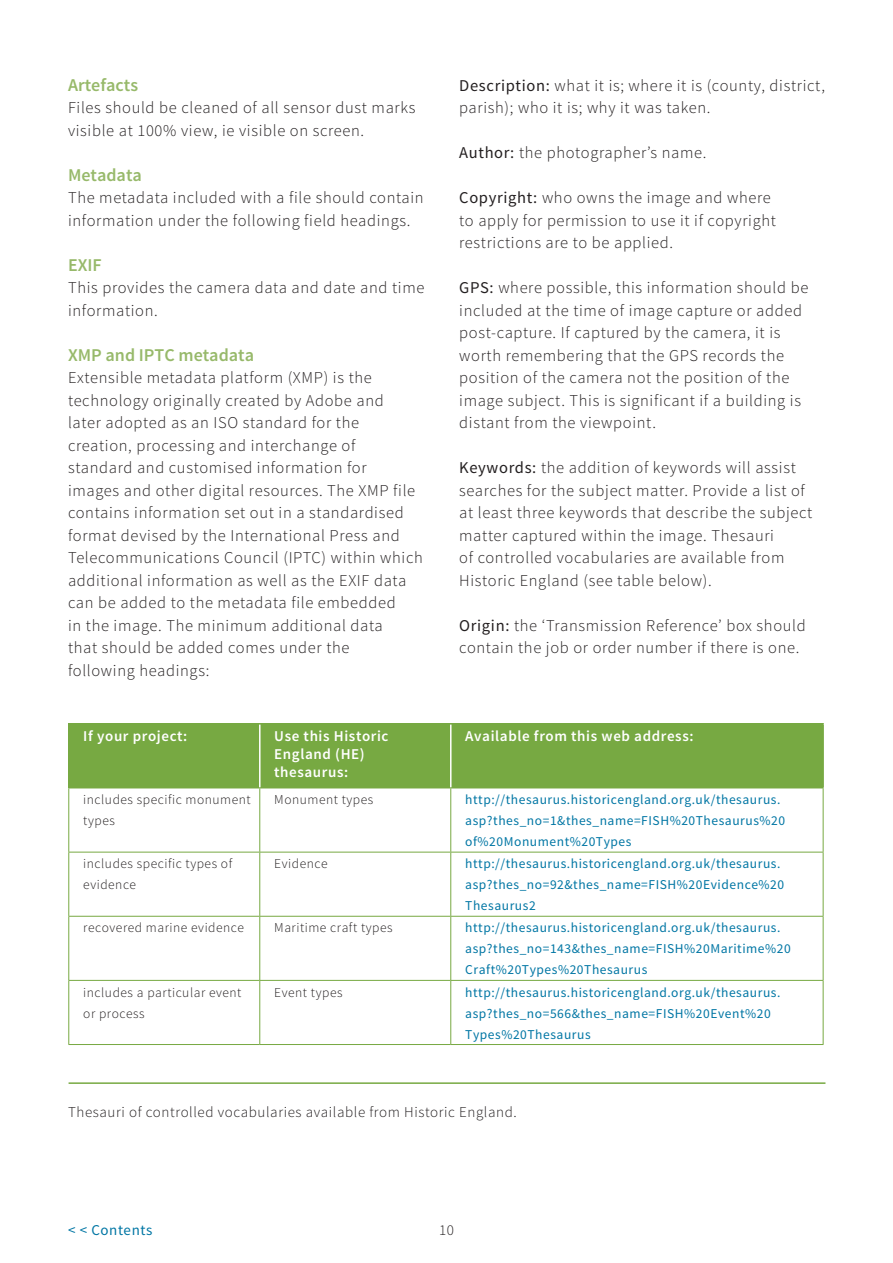
<style>
.page{position:relative;width:893px;height:1263px;background:#fff}
.page>*{position:absolute;margin:0;border:0;box-sizing:border-box;transform-origin:0 0}
.t1{font:600 18px "Source Sans Pro";color:#97b96a}
.t2{font:300 16.5px/22.5px "Source Sans Pro";letter-spacing:.04em;color:#231f20}
.t3{font:600 15px/18px "Source Sans Pro";letter-spacing:.04em;color:#fff}
.t4{font:300 15px "Source Sans Pro";letter-spacing:.04em;color:#231f20}
.t5{font:15px "Source Sans Pro";letter-spacing:.04em;color:#0076a4}
.t6{font:13.5px/21px "Source Sans Pro";letter-spacing:.04em;color:#0076a4}
.t7{font:300 13.5px/21px "Source Sans Pro";letter-spacing:.04em;color:#231f20}
.s1{font-weight:400}
</style>
<div class="page">
<div style="left:69px;top:724px;width:191px;height:64px;background:#77a942"></div>
<div style="left:260px;top:724px;width:191px;height:64px;background:#77a942"></div>
<div style="left:451px;top:724px;width:372px;height:64px;background:#77a942"></div>
<hr style="left:68px;top:723px;width:192px;height:2px;background:#77a942">
<hr style="left:68px;top:725px;width:2px;height:63px;background:#77a942">
<hr style="left:260px;top:723px;width:191px;height:2px;background:#77a942">
<hr style="left:451px;top:723px;width:373px;height:2px;background:#77a942">
<hr style="left:822px;top:725px;width:2px;height:63px;background:#77a942">
<hr style="left:259px;top:725px;width:2px;height:63px;background:#fff">
<hr style="left:450px;top:725px;width:2px;height:63px;background:#fff">
<hr style="left:68px;top:788px;width:192px;height:1px;background:#77a942">
<hr style="left:68px;top:788px;width:1px;height:64px;background:#77a942">
<hr style="left:260px;top:788px;width:191px;height:1px;background:#77a942">
<hr style="left:259px;top:788px;width:1px;height:64px;background:#77a942">
<hr style="left:451px;top:788px;width:372px;height:1px;background:#77a942">
<hr style="left:450px;top:788px;width:1px;height:64px;background:#77a942">
<hr style="left:823px;top:788px;width:1px;height:64px;background:#77a942">
<hr style="left:68px;top:852px;width:192px;height:1px;background:#77a942">
<hr style="left:68px;top:852px;width:1px;height:64px;background:#77a942">
<hr style="left:260px;top:852px;width:191px;height:1px;background:#77a942">
<hr style="left:259px;top:852px;width:1px;height:64px;background:#77a942">
<hr style="left:451px;top:852px;width:372px;height:1px;background:#77a942">
<hr style="left:450px;top:852px;width:1px;height:64px;background:#77a942">
<hr style="left:823px;top:852px;width:1px;height:64px;background:#77a942">
<hr style="left:68px;top:916px;width:192px;height:1px;background:#77a942">
<hr style="left:68px;top:917px;width:1px;height:63px;background:#77a942">
<hr style="left:260px;top:916px;width:191px;height:1px;background:#77a942">
<hr style="left:259px;top:917px;width:1px;height:63px;background:#77a942">
<hr style="left:451px;top:916px;width:372px;height:1px;background:#77a942">
<hr style="left:450px;top:917px;width:1px;height:63px;background:#77a942">
<hr style="left:823px;top:917px;width:1px;height:63px;background:#77a942">
<hr style="left:68px;top:980px;width:192px;height:1px;background:#77a942">
<hr style="left:68px;top:981px;width:1px;height:63px;background:#77a942">
<hr style="left:260px;top:980px;width:191px;height:1px;background:#77a942">
<hr style="left:259px;top:981px;width:1px;height:63px;background:#77a942">
<hr style="left:451px;top:980px;width:372px;height:1px;background:#77a942">
<hr style="left:450px;top:981px;width:1px;height:63px;background:#77a942">
<hr style="left:823px;top:981px;width:1px;height:63px;background:#77a942">
<hr style="left:68px;top:1044px;width:192px;height:1px;background:#77a942">
<hr style="left:260px;top:1044px;width:191px;height:1px;background:#77a942">
<hr style="left:451px;top:1044px;width:372px;height:1px;background:#77a942">
<hr style="left:69px;top:1082px;width:756px;height:2px;background:#77a942">
<h3 class="t1" style="left:68px;top:73px;width:72px">Artefacts</h3>
<p class="t2" style="left:68px;top:96px;width:349px">Files should be cleaned of all sensor dust marks visible at 100% view, ie visible on screen.</p>
<h3 class="t1" style="left:68px;top:163px;width:75px">Metadata</h3>
<p class="t2" style="left:68px;top:186px;width:357px">The metadata included with a file should contain information under the following field headings.</p>
<h3 class="t1" style="left:68px;top:253px;width:35px">EXIF</h3>
<p class="t2" style="left:68px;top:276px;width:358px">This provides the camera data and date and time information.</p>
<h3 class="t1" style="left:68px;top:343px;width:188px">XMP and IPTC metadata</h3>
<p class="t2" style="left:68px;top:366px;width:356px">Extensible metadata platform (XMP) is the technology originally created by Adobe and<br>later adopted as an ISO standard for the creation, processing and interchange of standard and customised information for<br>images and other digital resources. The XMP file contains information set out in a standardised format devised by the International Press and Telecommunications Council (IPTC) within which additional information as well as the EXIF data can be added to the metadata file embedded<br>in the image. The minimum additional data<br>that should be added comes under the<br>following headings:</p>
<p class="t2" style="left:459px;top:74px;width:367px"><span class="s1">Description:</span> what it is; where it is (county, district, parish); who it is; why it was taken.</p>
<p class="t2" style="left:459px;top:141px;width:249px"><span class="s1">Author:</span> the photographer’s name.</p>
<p class="t2" style="left:459px;top:186px;width:318px"><span class="s1">Copyright:</span> who owns the image and where to apply for permission to use it if copyright restrictions are to be applied.</p>
<p class="t2" style="left:459px;top:276px;width:351px"><span class="s1">GPS:</span> where possible, this information should be included at the time of image capture or added post-capture. If captured by the camera, it is worth remembering that the GPS records the position of the camera not the position of the image subject. This is significant if a building is distant from the viewpoint.</p>
<p class="t2" style="left:459px;top:457px;width:355px"><span class="s1">Keywords:</span> the addition of keywords will assist searches for the subject matter. Provide a list of at least three keywords that describe the subject matter captured within the image. Thesauri<br>of controlled vocabularies are available from Historic England (see table below).</p>
<p class="t2" style="left:459px;top:614px;width:348px"><span class="s1">Origin:</span> the ‘Transmission Reference’ box should contain the job or order number if there is one.</p>
<p class="t3" style="left:83px;top:727px;width:106px">If your project:</p>
<p class="t3" style="left:274px;top:727px;width:116px">Use this Historic<br>England (HE) thesaurus:</p>
<p class="t3" style="left:465px;top:727px;width:230px">Available from this web address:</p>
<p class="t7" style="left:83px;top:789px;width:169px">includes specific monument types</p>
<p class="t7" style="left:274px;top:789px;width:101px">Monument types</p>
<p class="t6" style="left:465px;top:789px;width:321px">http://thesaurus.historicengland.org.uk/thesaurus. asp?thes_no=1&amp;thes_name=FISH%20Thesaurus%20 of%20Monument%20Types</p>
<p class="t7" style="left:83px;top:853px;width:150px">includes specific types of evidence</p>
<p class="t7" style="left:274px;top:853px;width:55px">Evidence</p>
<p class="t6" style="left:465px;top:853px;width:320px">http://thesaurus.historicengland.org.uk/thesaurus. asp?thes_no=92&amp;thes_name=FISH%20Evidence%20<br>Thesaurus2</p>
<p class="t7" style="left:83px;top:917px;width:162px">recovered marine evidence</p>
<p class="t7" style="left:274px;top:917px;width:120px">Maritime craft types</p>
<p class="t6" style="left:465px;top:918px;width:327px">http://thesaurus.historicengland.org.uk/thesaurus. asp?thes_no=143&amp;thes_name=FISH%20Maritime%20<br>Craft%20Types%20Thesaurus</p>
<p class="t7" style="left:83px;top:982px;width:160px">includes a particular event or process</p>
<p class="t7" style="left:274px;top:982px;width:70px">Event types</p>
<p class="t6" style="left:465px;top:982px;width:317px">http://thesaurus.historicengland.org.uk/thesaurus. asp?thes_no=566&amp;thes_name=FISH%20Event%20<br>Types%20Thesaurus</p>
<p class="t4" style="left:68px;top:1103px;width:450px">Thesauri of controlled vocabularies available from Historic England.</p>
<p class="t5" style="left:68px;top:1220px;width:86px">&lt; &lt; Contents</p>
<p class="t4" style="left:439px;top:1220px;width:16px">10</p>
</div>
